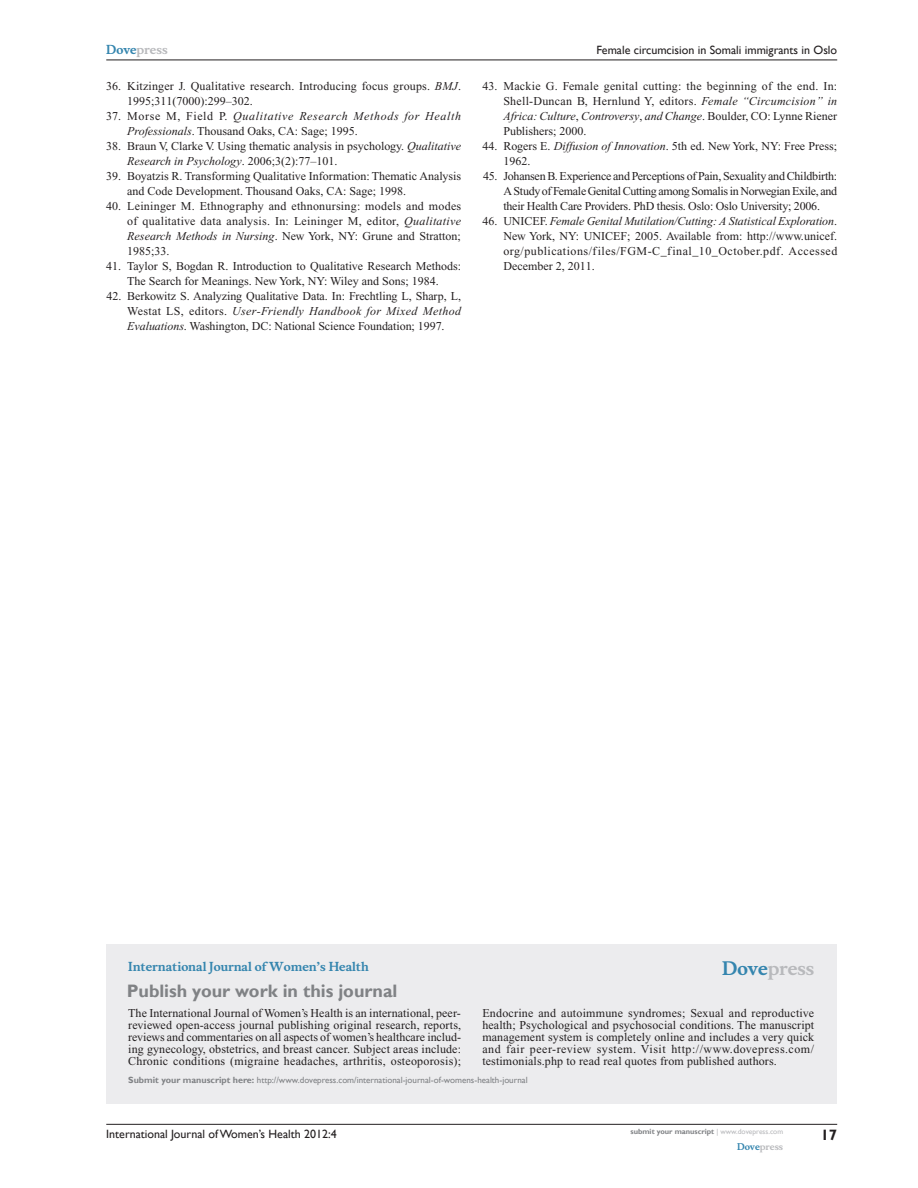
<style>
.page{position:relative;width:918px;height:1188px;background:#fff}
.page>*{position:absolute;margin:0;border:0;box-sizing:border-box;transform-origin:0 0}
.t1{font:700 18px "Gill Sans";color:#808285}
.t2{font:700 18px "Musee";color:#b8b9bc}
.t3{font:700 15px "Gill Sans";color:#231f20}
.t4{font:12px/15px "Times New Roman";color:#231f20;text-align:justify}
.t5{font:italic 12px/15px "Times New Roman";letter-spacing:.055em;color:#231f20}
.t6{font:12px "Gill Sans";color:#231f20}
.t7{font:700 12px "Musee";color:#3485ae}
.t8{font:700 12px "Musee";color:#b8b9bc}
.t9{font:9px "Gill Sans";color:#808285}
.t10{font:700 9px "Musee";color:#b8b9bc}
.t11{font:700 7.5px "Gill Sans";color:#808285}
.s1{color:#3485ae}
.s2{font-style:italic}
.s3{font-style:normal}
.s4{font-weight:700}
.s5{font-weight:400;color:#b8b9bc}
</style>
<div class="page">
<div style="left:106px;top:944px;width:731px;height:159px;background:#ececee"></div>
<hr style="left:106px;top:1124px;width:731px;height:1px;background:#231f20">
<hr style="left:106px;top:60px;width:731px;height:1px;background:#231f20">
<p class="t8" style="left:106px;top:43px;width:63px"><span class="s1">Dove</span>press</p>
<p class="t4" style="left:127px;top:79px;width:335px;text-indent:-21px">36. Kitzinger J. Qualitative research. Introducing focus groups. <span class="s2">BMJ</span>.<br>1995;311(7000):299–302.</p>
<p class="t5" style="left:127px;top:109px;width:335px;text-indent:-21px"><span class="s3">37. Morse M, Field P.</span> Qualitative Research Methods for Health<br>Professionals<span class="s3">. Thousand Oaks, CA: Sage; 1995.</span></p>
<p class="t4" style="left:127px;top:139px;width:335px;text-indent:-21px">38. Braun V, Clarke V. Using thematic analysis in psychology. <span class="s2">Qualitative<br>Research in Psychology</span>. 2006;3(2):77–101.</p>
<p class="t4" style="left:127px;top:169px;width:335px;text-indent:-21px">39. Boyatzis R. Transforming Qualitative Information: Thematic Analysis and Code Development. Thousand Oaks, CA: Sage; 1998.</p>
<p class="t4" style="left:127px;top:199px;width:335px;text-indent:-21px">40. Leininger M. Ethnography and ethnonursing: models and modes of qualitative data analysis. In: Leininger M, editor, <span class="s2">Qualitative Research Methods in Nursing</span>. New York, NY: Grune and Stratton; 1985;33.</p>
<p class="t4" style="left:106px;top:259px;width:356px;text-align:center">41. Taylor S, Bogdan R. Introduction to Qualitative Research Methods:<br>The Search for Meanings. New York, NY: Wiley and Sons; 1984.</p>
<p class="t4" style="left:127px;top:289px;width:335px;text-indent:-21px">42. Berkowitz S. Analyzing Qualitative Data. In: Frechtling L, Sharp, L, Westat LS, editors. <span class="s2">User-Friendly Handbook for Mixed Method Evaluations</span>. Washington, DC: National Science Foundation; 1997.</p>
<p class="t6" style="left:597px;top:43px;width:242px">Female circumcision in Somali immigrants in Oslo</p>
<p class="t4" style="left:503px;top:79px;width:335px;text-indent:-21px">43. Mackie G. Female genital cutting: the beginning of the end. In:<br>Shell-Duncan B, Hernlund Y, editors. <span class="s2">Female “Circumcision” in Africa: Culture</span>, <span class="s2">Controversy</span>, <span class="s2">and Change</span>. Boulder, CO: Lynne Riener Publishers; 2000.</p>
<p class="t4" style="left:503px;top:139px;width:335px;text-indent:-21px">44. Rogers E. <span class="s2">Diffusion of Innovation</span>. 5th ed. New York, NY: Free Press;<br>1962.</p>
<p class="t4" style="left:503px;top:169px;width:335px;text-indent:-20px">45. Johansen B. Experience and Perceptions of Pain, Sexuality and Childbirth:<br>A Study of Female Genital Cutting among Somalis in Norwegian Exile, and their Health Care Providers. PhD thesis. Oslo: Oslo University; 2006.</p>
<p class="t4" style="left:503px;top:214px;width:335px;text-indent:-21px">46. UNICEF. <span class="s2">Female Genital Mutilation/Cutting: A Statistical Exploration</span>.<br>New York, NY: UNICEF; 2005. Available from: http://www.unicef. org/publications/files/FGM-C_final_10_October.pdf. Accessed December 2, 2011.</p>
<p class="t7" style="left:128px;top:959px;width:242px">International Journal of Women’s Health</p>
<h1 class="t1" style="left:127px;top:980px;width:272px">Publish your work in this journal</h1>
<h1 class="t2" style="left:722px;top:958px;width:94px"><span class="s1">Dove</span>press</h1>
<p class="t4" style="left:128px;top:1007px;width:334px;line-height:12px">The International Journal of Women’s Health is an international, peer&shy;reviewed open-access journal publishing original research, reports, reviews and commentaries on all aspects of women’s healthcare includ&shy;ing gynecology, obstetrics, and breast cancer. Subject areas include:<br>Chronic conditions (migraine headaches, arthritis, osteoporosis);</p>
<p class="t4" style="left:482px;top:1007px;width:333px;line-height:12px">Endocrine and autoimmune syndromes; Sexual and reproductive health; Psychological and psychosocial conditions. The manuscript management system is completely online and includes a very quick and fair peer-review system. Visit http://www.dovepress.com/ testimonials.php to read real quotes from published authors.</p>
<p class="t9" style="left:128px;top:1075px;width:401px"><span class="s4">Submit your manuscript here:</span> http://www.dovepress.com/international-journal-of-womens-health-journal</p>
<p class="t6" style="left:106px;top:1127px;width:232px">International Journal of Women’s Health 2012:4</p>
<p class="t11" style="left:631px;top:1127px;width:154px">submit your manuscript <span class="s5">| www.dovepress.com</span></p>
<p class="t10" style="left:737px;top:1141px;width:48px"><span class="s1">Dove</span>press</p>
<p class="t3" style="left:821px;top:1126px;width:18px">17</p>
</div>
